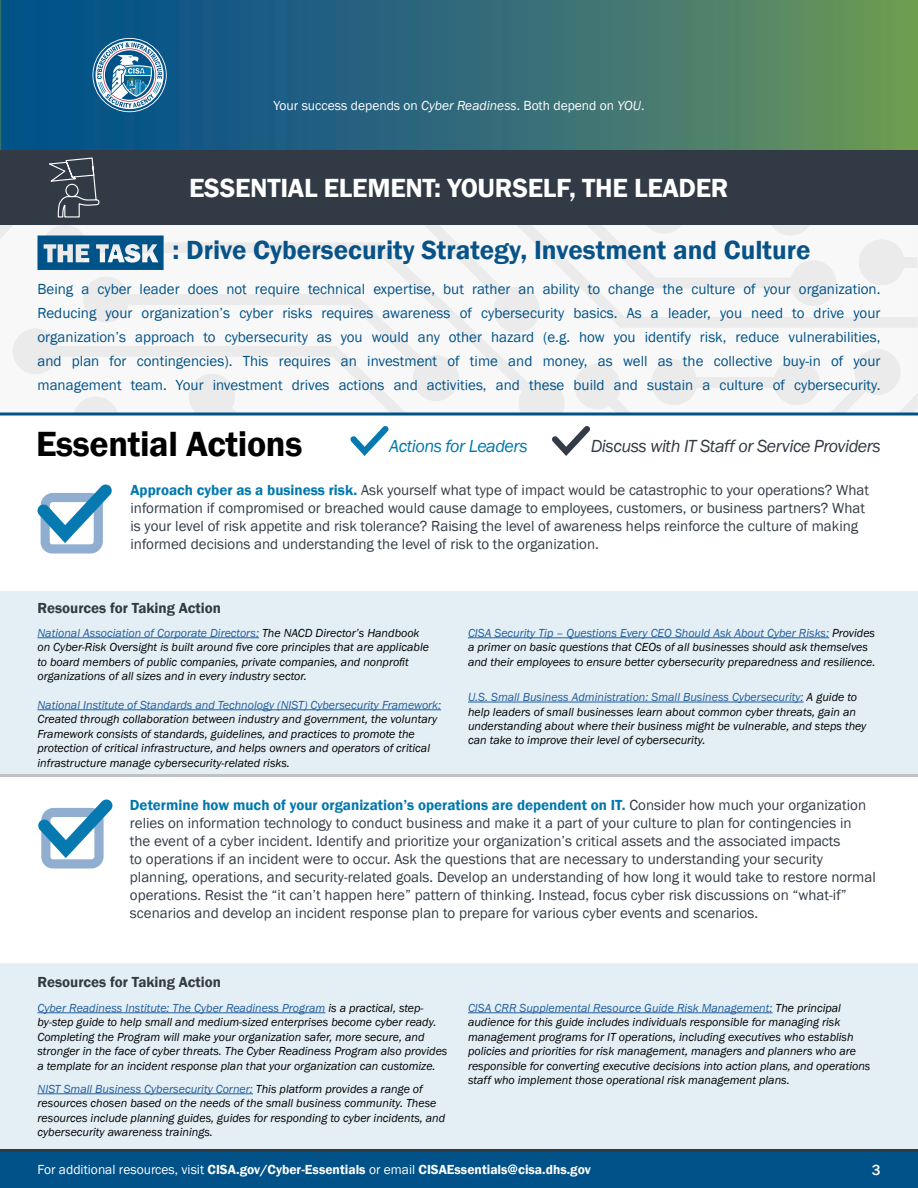
<style>
.page{position:relative;width:918px;height:1188px;background:#fff}
.page>*{position:absolute;margin:0;border:0;box-sizing:border-box;transform-origin:0 0}
.t1{font:600 36px "Franklin Gothic";letter-spacing:-.01em;color:#000}
.t2{font:600 27px "Franklin Gothic";color:#075388}
.t3{font:600 27px "Franklin Gothic";letter-spacing:-.01em;color:#fff}
.t4{font:italic 18px "Franklin Gothic";letter-spacing:-.025em;color:#323a45}
.t5{font:italic 18px "Franklin Gothic";letter-spacing:-.025em;color:#0078ae}
.List_Paragraph{font:15px/18px "Franklin Gothic";color:#323b46}
.t6{font:15px/24px "Franklin Gothic";color:#005288;text-align:justify}
.t7{font:600 15px "Franklin Gothic";color:#323a45}
.t8{font:500 15px "Franklin Gothic";color:#fff}
.t9{font:600 13.5px "Franklin Gothic";color:#fff}
.t10{font:13.5px "Franklin Gothic";color:#fff}
.Resource_Description{font:italic 12px/14.4px "Franklin Gothic";color:#000}
.s1{font-style:italic}
.s2{font-weight:600;color:#0078ae}
.s3{color:#215e9e}
.s4{font-weight:400}
</style>
<div class="page">
<div style="left:0;top:591px;width:918px;height:185px;background:#e4eff5"></div>
<div style="left:0;top:963px;width:918px;height:186px;background:#e4eff5"></div>
<hr style="left:38px;top:638px;width:221px;height:1px;background:#215e9e">
<hr style="left:38px;top:710px;width:403px;height:1px;background:#215e9e">
<hr style="left:468px;top:638px;width:361px;height:1px;background:#215e9e">
<hr style="left:468px;top:702px;width:336px;height:1px;background:#215e9e">
<hr style="left:38px;top:1013px;width:287px;height:1px;background:#215e9e">
<hr style="left:38px;top:1094px;width:215px;height:1px;background:#215e9e">
<hr style="left:468px;top:1013px;width:305px;height:1px;background:#215e9e">
<div style="left:0;top:1150px;width:918px;height:38px;background:#005288"></div>
<div style="left:0;top:150px;width:918px;height:75px;background:#323a45"></div>
<svg style="left:37px;top:484px;width:75px;height:70px"></svg>
<svg style="left:38px;top:799px;width:75px;height:70px"></svg>
<hr style="left:0;top:774px;width:918px;height:3px;background:#c0c2c4">
<hr style="left:0;top:1149px;width:918px;height:3px;background:#323a45">
<svg style="left:49px;top:157px;width:51px;height:61px"></svg>
<svg style="left:350px;top:426px;width:39px;height:30px"></svg>
<svg style="left:552px;top:426px;width:38px;height:30px"></svg>
<svg style="left:0;top:412px;width:918px;height:4px;fill:#005288"></svg>
<svg style="left:0;top:225px;width:917px;height:188px"></svg>
<img style="left:0;top:0;width:918px;height:150px">
<svg style="left:93px;top:39px;width:73px;height:72px"></svg>
<p class="t10" style="left:273px;top:98px;width:373px">Your success depends on <span class="s1">Cyber Readiness</span>. Both depend on <span class="s1">YOU</span>.</p>
<p class="t3" style="left:189px;top:171px;width:541px">ESSENTIAL ELEMENT: YOURSELF, THE LEADER</p>
<p class="t2" style="left:172px;top:233px;width:640px">: Drive Cybersecurity Strategy, Investment and Culture</p>
<p class="t6" style="left:38px;top:277px;width:845px">Being a cyber leader does not require technical expertise, but rather an ability to change the culture of your organization.<br>Reducing your organization’s cyber risks requires awareness of cybersecurity basics. As a leader, you need to drive your organization’s approach to cybersecurity as you would any other hazard (e.g. how you identify risk, reduce vulnerabilities, and plan for contingencies). This requires an investment of time and money, as well as the collective buy-in of your management team. Your investment drives actions and activities, and these build and sustain a culture of cybersecurity.</p>
<p class="t1" style="left:36px;top:422px;width:268px">Essential Actions</p>
<p class="t5" style="left:389px;top:435px;width:140px">Actions for Leaders</p>
<p class="t4" style="left:591px;top:435px;width:292px">Discuss with IT Staff or Service Providers</p>
<p class="List_Paragraph" style="left:130px;top:481px;width:740px"><span class="s2">Approach cyber as a business risk.</span> Ask yourself what type of impact would be catastrophic to your operations? What information if compromised or breached would cause damage to employees, customers, or business partners? What is your level of risk appetite and risk tolerance? Raising the level of awareness helps reinforce the culture of making informed decisions and understanding the level of risk to the organization.</p>
<p class="t7" style="left:38px;top:599px;width:185px">Resources for Taking Action</p>
<p class="Resource_Description" style="left:38px;top:626px;width:393px"><span class="s3">National Association of Corporate Directors:</span> The NACD Director’s Handbook on Cyber-Risk Oversight is built around five core principles that are applicable to board members of public companies, private companies, and nonprofit organizations of all sizes and in every industry sector.</p>
<p class="Resource_Description" style="left:38px;top:698px;width:405px"><span class="s3">National Institute of Standards and Technology (NIST) Cybersecurity Framework:<br></span>Created through collaboration between industry and government, the voluntary Framework consists of standards, guidelines, and practices to promote the protection of critical infrastructure, and helps owners and operators of critical infrastructure manage cybersecurity-related risks.</p>
<p class="Resource_Description" style="left:468px;top:626px;width:409px"><span class="s3">CISA Security Tip – Questions Every CEO Should Ask About Cyber Risks:</span> Provides a primer on basic questions that CEOs of all businesses should ask themselves and their employees to ensure better cybersecurity preparedness and resilience.</p>
<p class="Resource_Description" style="left:468px;top:690px;width:400px"><span class="s3">U.S. Small Business Administration: Small Business Cybersecurity:</span> A guide to help leaders of small businesses learn about common cyber threats, gain an understanding about where their business might be vulnerable, and steps they can take to improve their level of cybersecurity.</p>
<p class="List_Paragraph" style="left:130px;top:796px;width:747px"><span class="s2">Determine how much of your organization’s operations are dependent on IT.</span> Consider how much your organization relies on information technology to conduct business and make it a part of your culture to plan for contingencies in the event of a cyber incident. Identify and prioritize your organization’s critical assets and the associated impacts<br>to operations if an incident were to occur. Ask the questions that are necessary to understanding your security planning, operations, and security-related goals. Develop an understanding of how long it would take to restore normal operations. Resist the “it can’t happen here” pattern of thinking. Instead, focus cyber risk discussions on “what-if” scenarios and develop an incident response plan to prepare for various cyber events and scenarios.</p>
<p class="t7" style="left:38px;top:973px;width:185px">Resources for Taking Action</p>
<p class="Resource_Description" style="left:38px;top:1001px;width:412px"><span class="s3">Cyber Readiness Institute: The Cyber Readiness Program</span> is a practical, step&shy;by-step guide to help small and medium-sized enterprises become cyber ready.<br>Completing the Program will make your organization safer, more secure, and stronger in the face of cyber threats. The Cyber Readiness Program also provides a template for an incident response plan that your organization can customize.</p>
<p class="Resource_Description" style="left:38px;top:1082px;width:409px"><span class="s3">NIST Small Business Cybersecurity Corner:</span> This platform provides a range of resources chosen based on the needs of the small business community. These resources include planning guides, guides for responding to cyber incidents, and cybersecurity awareness trainings.</p>
<p class="Resource_Description" style="left:468px;top:1001px;width:404px"><span class="s3">CISA CRR Supplemental Resource Guide Risk Management:</span> The principal audience for this guide includes individuals responsible for managing risk management programs for IT operations, including executives who establish policies and priorities for risk management, managers and planners who are responsible for converting executive decisions into action plans, and operations staff who implement those operational risk management plans.</p>
<p class="t9" style="left:38px;top:1161px;width:555px"><span class="s4">For additional resources, visit</span> CISA.gov/Cyber-Essentials <span class="s4">or email</span> CISAEssentials@cisa.dhs.gov</p>
<p class="t8" style="left:872px;top:1160px;width:10px">3</p>
</div>
